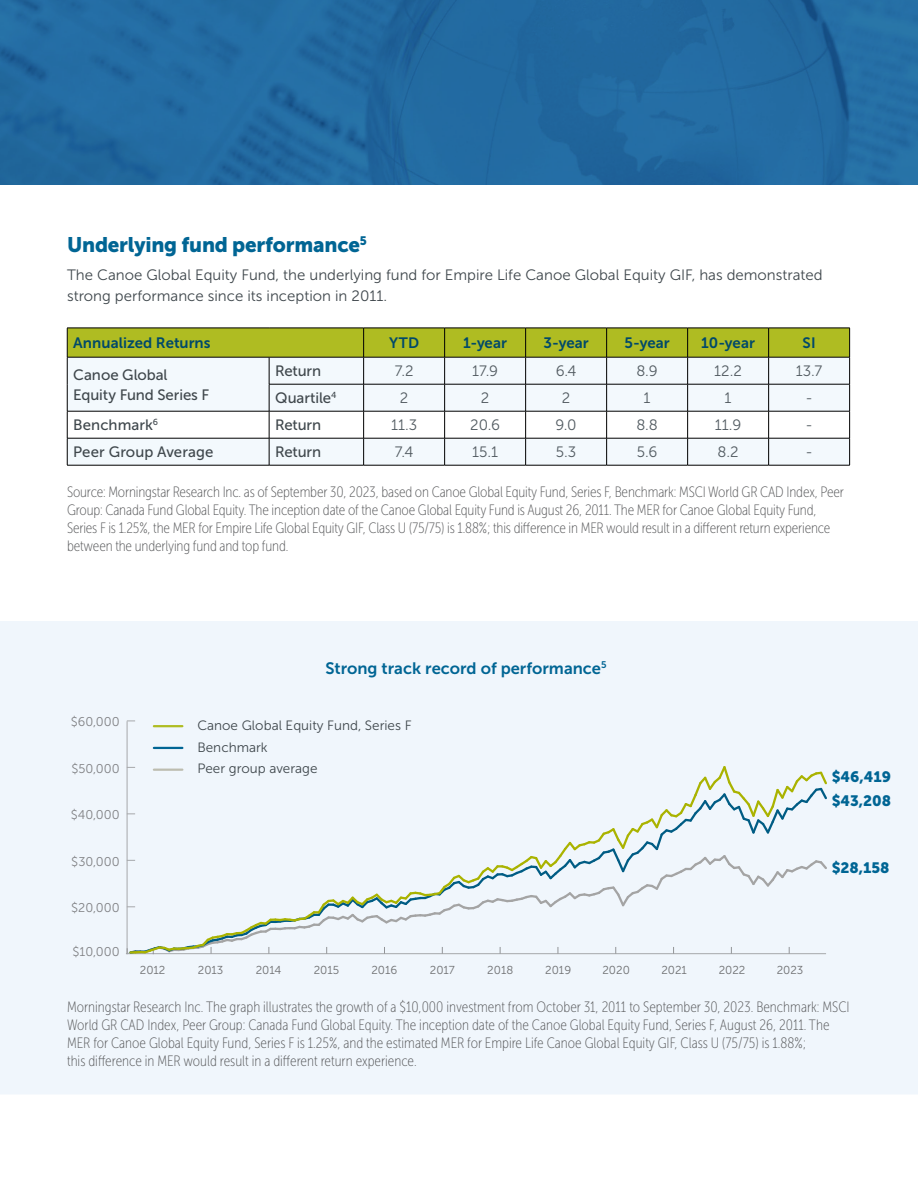
<style>
.page{position:relative;width:918px;height:1188px;background:#fff}
.page>*{position:absolute;margin:0;border:0;box-sizing:border-box;transform-origin:0 0}
.EL_Heading_2_12pt{font:21px "Museo Sans 900";letter-spacing:-.01em;color:#006594}
.Heading_3_blue{font:16.5px "Museo Sans 700";color:#006594}
.EL_Footnote_Legal{font:15px/18px "Museo Sans Cond 100";letter-spacing:-.01em;color:#58595b}
.EL_Body_Text_-_10_pt{font:15px/21px "Museo Sans 300";color:#3f474c}
.EL_Table_Text{font:15px/19.5px "Museo Sans 500";letter-spacing:-.005em;color:#3f474c}
.Table_Text_-_Numbers{font:15px "Museo Sans 300";color:#525b61}
.EL_Table_Text-2{font:15px "Museo Sans 700";letter-spacing:.005em;color:#00496a}
.EL_Heading_2_-_14_pt{font:15px "Museo Sans 900";color:#006594}
.t1{font:13.5px/21.8px "Museo Sans 300";color:#3f474c}
.t2{font:12.6px "Museo Sans 300";color:#808184}
.t3{font:11.55px "Museo Sans 300";color:#6d6e70}
</style>
<div class="page">
<div style="left:0;top:0;width:918px;height:185px;background:#236ba2"></div>
<div style="left:0;top:621px;width:918px;height:473px;background:#f0f6fc"></div>
<hr style="left:126px;top:953px;width:700px;height:1px;background:#a6a8ab">
<hr style="left:127px;top:721px;width:1px;height:233px;background:#a6a8ab">
<svg style="left:127px;top:764px;width:702px;height:191px"></svg>
<hr style="left:154px;top:725px;width:28px;height:2px;background:#afbc22">
<hr style="left:154px;top:747px;width:28px;height:2px;background:#006594">
<hr style="left:154px;top:769px;width:28px;height:2px;background:#bdbdb0">
<svg style="left:67px;top:328px;width:783px;height:137px"></svg>
<hr style="left:67px;top:465px;width:202px;height:1px;background:#000">
<hr style="left:269px;top:465px;width:95px;height:1px;background:#000">
<hr style="left:364px;top:465px;width:81px;height:1px;background:#000">
<hr style="left:445px;top:465px;width:81px;height:1px;background:#000">
<hr style="left:526px;top:465px;width:81px;height:1px;background:#000">
<hr style="left:607px;top:465px;width:81px;height:1px;background:#000">
<hr style="left:688px;top:465px;width:81px;height:1px;background:#000">
<hr style="left:769px;top:465px;width:81px;height:1px;background:#000">
<h2 class="EL_Heading_2_12pt" style="left:67px;top:233px;width:301px">Underlying fund performance<sup>5</sup></h2>
<p class="EL_Body_Text_-_10_pt" style="left:67px;top:264px;width:757px">The Canoe Global Equity Fund, the underlying fund for Empire Life Canoe Global Equity GIF, has demonstrated strong performance since its inception in 2011.</p>
<p class="EL_Table_Text-2" style="left:73px;top:335px;width:139px">Annualized Returns</p>
<p class="EL_Table_Text-2" style="left:389px;top:335px;width:31px">YTD</p>
<p class="EL_Table_Text-2" style="left:463px;top:335px;width:45px">1-year</p>
<p class="EL_Table_Text-2" style="left:543px;top:335px;width:47px">3-year</p>
<p class="EL_Table_Text-2" style="left:624px;top:335px;width:47px">5-year</p>
<p class="EL_Table_Text-2" style="left:701px;top:335px;width:55px">10-year</p>
<p class="EL_Table_Text-2" style="left:803px;top:335px;width:15px">SI</p>
<p class="EL_Table_Text" style="left:73px;top:365px;width:138px">Canoe Global<br>Equity Fund Series F</p>
<p class="EL_Table_Text" style="left:275px;top:361px;width:47px">Return</p>
<p class="Table_Text_-_Numbers" style="left:395px;top:363px;width:20px">7.2</p>
<p class="Table_Text_-_Numbers" style="left:472px;top:363px;width:28px">17.9</p>
<p class="Table_Text_-_Numbers" style="left:556px;top:363px;width:22px">6.4</p>
<p class="Table_Text_-_Numbers" style="left:636px;top:363px;width:23px">8.9</p>
<p class="Table_Text_-_Numbers" style="left:714px;top:363px;width:29px">12.2</p>
<p class="Table_Text_-_Numbers" style="left:796px;top:363px;width:28px">13.7</p>
<p class="EL_Table_Text" style="left:275px;top:388px;width:63px">Quartile<sup>4</sup></p>
<p class="Table_Text_-_Numbers" style="left:400px;top:390px;width:10px">2</p>
<p class="Table_Text_-_Numbers" style="left:481px;top:390px;width:10px">2</p>
<p class="Table_Text_-_Numbers" style="left:562px;top:390px;width:10px">2</p>
<p class="Table_Text_-_Numbers" style="left:644px;top:390px;width:8px">1</p>
<p class="Table_Text_-_Numbers" style="left:725px;top:390px;width:8px">1</p>
<p class="Table_Text_-_Numbers" style="left:805px;top:390px;width:9px">-</p>
<p class="EL_Table_Text" style="left:73px;top:415px;width:86px">Benchmark<sup>6</sup></p>
<p class="EL_Table_Text" style="left:275px;top:415px;width:47px">Return</p>
<p class="Table_Text_-_Numbers" style="left:391px;top:417px;width:28px">11.3</p>
<p class="Table_Text_-_Numbers" style="left:470px;top:417px;width:31px">20.6</p>
<p class="Table_Text_-_Numbers" style="left:556px;top:417px;width:23px">9.0</p>
<p class="Table_Text_-_Numbers" style="left:636px;top:417px;width:23px">8.8</p>
<p class="Table_Text_-_Numbers" style="left:715px;top:417px;width:28px">11.9</p>
<p class="Table_Text_-_Numbers" style="left:805px;top:417px;width:9px">-</p>
<p class="EL_Table_Text" style="left:73px;top:442px;width:142px">Peer Group Average</p>
<p class="EL_Table_Text" style="left:275px;top:442px;width:47px">Return</p>
<p class="Table_Text_-_Numbers" style="left:395px;top:444px;width:20px">7.4</p>
<p class="Table_Text_-_Numbers" style="left:472px;top:444px;width:27px">15.1</p>
<p class="Table_Text_-_Numbers" style="left:556px;top:444px;width:22px">5.3</p>
<p class="Table_Text_-_Numbers" style="left:637px;top:444px;width:22px">5.6</p>
<p class="Table_Text_-_Numbers" style="left:718px;top:444px;width:23px">8.2</p>
<p class="Table_Text_-_Numbers" style="left:805px;top:444px;width:9px">-</p>
<p class="EL_Footnote_Legal" style="left:67px;top:483px;width:778px">Source: Morningstar Research Inc. as of September 30, 2023, based on Canoe Global Equity Fund, Series F, Benchmark: MSCI World GR CAD Index, Peer Group: Canada Fund Global Equity. The inception date of the Canoe Global Equity Fund is August 26, 2011. The MER for Canoe Global Equity Fund, Series F is 1.25%, the MER for Empire Life Global Equity GIF, Class U (75/75) is 1.88%; this difference in MER would result in a different return experience between the underlying fund and top fund.</p>
<p class="t2" style="left:71px;top:715px;width:50px">$60,000</p>
<p class="t2" style="left:71px;top:762px;width:50px">$50,000</p>
<p class="t2" style="left:71px;top:808px;width:50px">$40,000</p>
<p class="t2" style="left:71px;top:855px;width:50px">$30,000</p>
<p class="t2" style="left:71px;top:901px;width:50px">$20,000</p>
<p class="t2" style="left:73px;top:945px;width:49px">$10,000</p>
<h3 class="Heading_3_blue" style="left:325px;top:659px;width:283px">Strong track record of performance<sup>5</sup></h3>
<p class="t1" style="left:197px;top:715px;width:216px">Canoe Global Equity Fund, Series F<br>Benchmark<br>Peer group average</p>
<p class="t3" style="left:140px;top:964px;width:27px">2012</p>
<p class="t3" style="left:198px;top:964px;width:27px">2013</p>
<p class="t3" style="left:256px;top:964px;width:27px">2014</p>
<p class="t3" style="left:314px;top:964px;width:27px">2015</p>
<p class="t3" style="left:371px;top:964px;width:27px">2016</p>
<p class="t3" style="left:430px;top:964px;width:27px">2017</p>
<p class="t3" style="left:487px;top:964px;width:27px">2018</p>
<p class="t3" style="left:545px;top:964px;width:27px">2019</p>
<p class="t3" style="left:602px;top:964px;width:29px">2020</p>
<p class="t3" style="left:661px;top:964px;width:27px">2021</p>
<p class="t3" style="left:719px;top:964px;width:28px">2022</p>
<p class="t3" style="left:777px;top:964px;width:28px">2023</p>
<h2 class="EL_Heading_2_-_14_pt" style="left:832px;top:769px;width:61px">$46,419</h2>
<h2 class="EL_Heading_2_-_14_pt" style="left:832px;top:792px;width:61px">$43,208</h2>
<h2 class="EL_Heading_2_-_14_pt" style="left:832px;top:860px;width:59px">$28,158</h2>
<p class="EL_Footnote_Legal" style="left:67px;top:998px;width:784px">Morningstar Research Inc. The graph illustrates the growth of a $10,000 investment from October 31, 2011 to September 30, 2023. Benchmark: MSCI World GR CAD Index, Peer Group: Canada Fund Global Equity. The inception date of the Canoe Global Equity Fund, Series F, August 26, 2011. The MER for Canoe Global Equity Fund, Series F is 1.25%, and the estimated MER for Empire Life Canoe Global Equity GIF, Class U (75/75) is 1.88%;<br>this difference in MER would result in a different return experience.</p>
</div>
